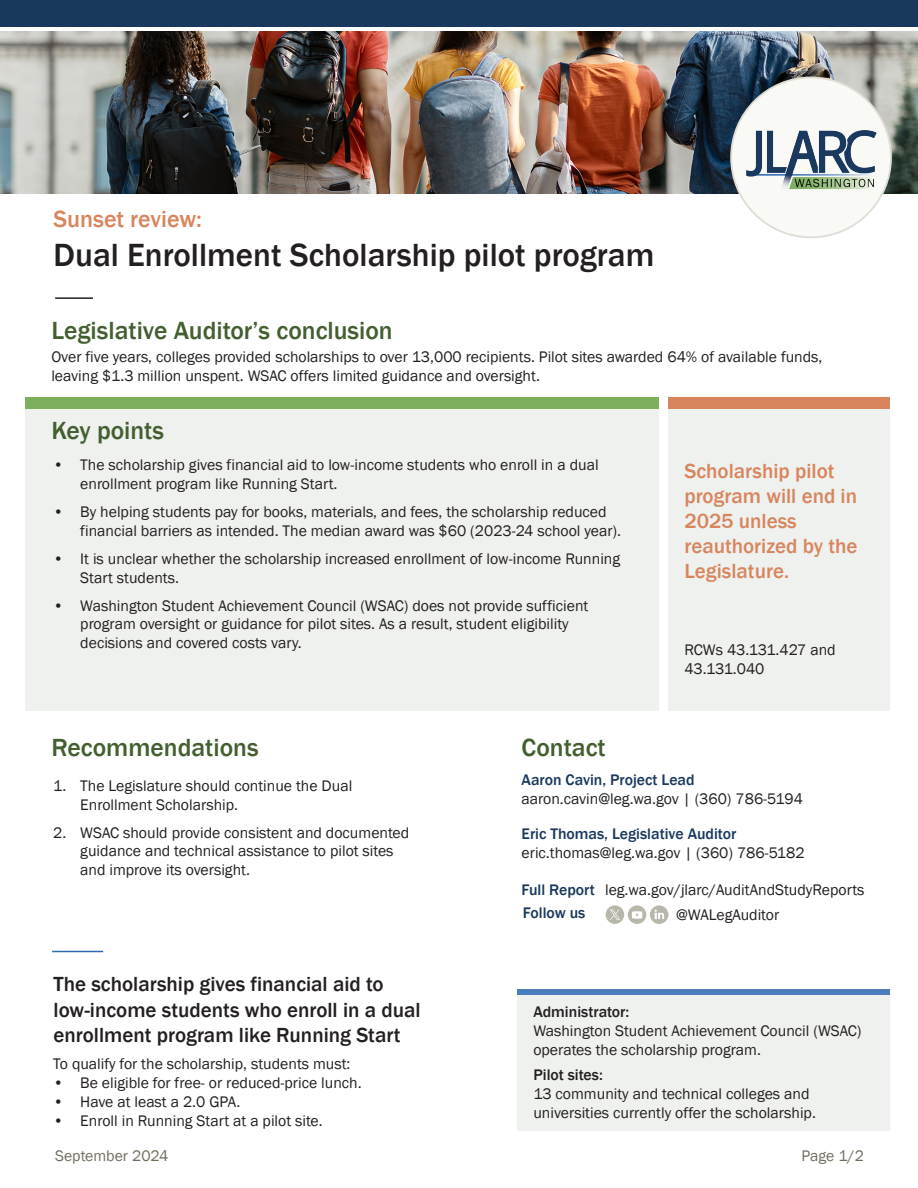
<style>
.page{position:relative;width:918px;height:1188px;background:#fff}
.page>*{position:absolute;margin:0;border:0;box-sizing:border-box;transform-origin:0 0}
.t1{font:500 33px "Franklin Gothic";color:#231f20}
.t2{font:500 25.5px "Franklin Gothic";color:#435f30}
.t3{font:500 24px "Franklin Gothic";color:#d8855e}
.t4{font:500 21px/25.2px "Franklin Gothic";color:#231f20}
.t5{font:500 21px/25.2px "Franklin Gothic";color:#d8855e}
.t6{font:15.75px/18.9px "Franklin Gothic";color:#231f20}
.t7{font:500 15.75px "Franklin Gothic";color:#19385d}
.t8{font:500 15.75px "Franklin Gothic";color:#231f20}
.t9{font:15.75px "Franklin Gothic";color:#726e5e}
.s1{font-weight:500;color:#19385d}
</style>
<div class="page">
<img style="left:0;top:31px;width:918px;height:162px">
<div style="left:0;top:0;width:918px;height:27px;background:#19385d"></div>
<div style="left:731px;top:77px;width:160px;height:160px;background:#f9f9f5;border-radius:50%"></div>
<img style="left:746px;top:130px;width:131px;height:59px">
<hr style="left:55px;top:297px;width:38px;height:2px;background:#231f20">
<div style="left:25px;top:409px;width:633px;height:302px;background:#eef1ee"></div>
<div style="left:25px;top:397px;width:633px;height:12px;background:#7daf5f"></div>
<div style="left:518px;top:995px;width:372px;height:135px;background:#eef1ee"></div>
<div style="left:518px;top:989px;width:372px;height:6px;background:#4b7dbe"></div>
<div style="left:668px;top:409px;width:222px;height:302px;background:#eef1ee"></div>
<div style="left:668px;top:397px;width:222px;height:12px;background:#d8855e"></div>
<div style="left:650px;top:905px;width:18px;height:19px;background:#b9b6aa;border-radius:50%"></div>
<svg style="left:655px;top:910px;width:9px;height:9px"></svg>
<div style="left:628px;top:905px;width:18px;height:19px;background:#b9b6aa;border-radius:50%"></div>
<svg style="left:632px;top:911px;width:10px;height:8px"></svg>
<div style="left:606px;top:905px;width:18px;height:19px;background:#b9b6aa;border-radius:50%"></div>
<svg style="left:610px;top:910px;width:10px;height:10px"></svg>
<hr style="left:52px;top:951px;width:51px;height:1px;background:#2a6bb2">
<h3 class="t3" style="left:54px;top:204px;width:150px">Sunset review:</h3>
<h1 class="t1" style="left:54px;top:235px;width:602px">Dual Enrollment Scholarship pilot program</h1>
<h2 class="t2" style="left:51px;top:315px;width:343px">Legislative Auditor’s conclusion</h2>
<p class="t6" style="left:51px;top:348px;width:773px">Over five years, colleges provided scholarships to over 13,000 recipients. Pilot sites awarded 64% of available funds, leaving $1.3 million unspent. WSAC offers limited guidance and oversight.</p>
<h2 class="t2" style="left:51px;top:415px;width:114px">Key points</h2>
<p class="t6" style="left:80px;top:456px;width:520px;text-indent:-27px">• The scholarship gives financial aid to low-income students who enroll in a dual enrollment program like Running Start.</p>
<p class="t6" style="left:80px;top:503px;width:542px;text-indent:-27px">• By helping students pay for books, materials, and fees, the scholarship reduced financial barriers as intended. The median award was $60 (2023-24 school year).</p>
<p class="t6" style="left:80px;top:549px;width:541px;text-indent:-27px">• It is unclear whether the scholarship increased enrollment of low-income Running<br>Start students.</p>
<p class="t6" style="left:80px;top:596px;width:510px;text-indent:-27px">• Washington Student Achievement Council (WSAC) does not provide sufficient program oversight or guidance for pilot sites. As a result, student eligibility decisions and covered costs vary.</p>
<h2 class="t2" style="left:51px;top:731px;width:209px">Recommendations</h2>
<h2 class="t2" style="left:522px;top:731px;width:86px">Contact</h2>
<h3 class="t5" style="left:684px;top:458px;width:175px">Scholarship pilot program will end in<br>2025 unless reauthorized by the<br>Legislature.</h3>
<p class="t6" style="left:684px;top:641px;width:153px">RCWs 43.131.427 and<br>43.131.040</p>
<p class="t6" style="left:80px;top:776px;width:273px;text-indent:-27px">1. The Legislature should continue the Dual<br>Enrollment Scholarship.</p>
<p class="t6" style="left:80px;top:823px;width:331px;text-indent:-27px">2. WSAC should provide consistent and documented guidance and technical assistance to pilot sites and improve its oversight.</p>
<h3 class="t4" style="left:54px;top:972px;width:368px">The scholarship gives financial aid to low-income students who enroll in a dual enrollment program like Running Start</h3>
<p class="t6" style="left:53px;top:1055px;width:299px">To qualify for the scholarship, students must:</p>
<p class="t6" style="left:53px;top:1074px;width:310px">• Be eligible for free- or reduced-price lunch.</p>
<p class="t6" style="left:53px;top:1093px;width:188px">• Have at least a 2.0 GPA.</p>
<p class="t6" style="left:53px;top:1112px;width:271px">• Enroll in Running Start at a pilot site.</p>
<p class="t7" style="left:522px;top:770px;width:174px">Aaron Cavin, Project Lead</p>
<p class="t6" style="left:522px;top:790px;width:283px">aaron.cavin@leg.wa.gov | (360) 786-5194</p>
<p class="t7" style="left:522px;top:824px;width:216px">Eric Thomas, Legislative Auditor</p>
<p class="t6" style="left:522px;top:844px;width:284px">eric.thomas@leg.wa.gov | (360) 786-5182</p>
<p class="t6" style="left:522px;top:879px;width:344px;line-height:23.1px"><span class="s1">Full Report</span> leg.wa.gov/jlarc/AuditAndStudyReports<br><span class="s1">Follow us</span></p>
<p class="t6" style="left:676px;top:905px;width:105px">@WALegAuditor</p>
<p class="t8" style="left:533px;top:1002px;width:97px">Administrator:</p>
<p class="t6" style="left:533px;top:1021px;width:330px">Washington Student Achievement Council (WSAC) operates the scholarship program.</p>
<p class="t8" style="left:533px;top:1065px;width:71px">Pilot sites:</p>
<p class="t6" style="left:533px;top:1085px;width:284px">13 community and technical colleges and universities currently offer the scholarship.</p>
<p class="t9" style="left:55px;top:1146px;width:115px">September 2024</p>
<p class="t9" style="left:801px;top:1146px;width:64px">Page 1/2</p>
</div>
